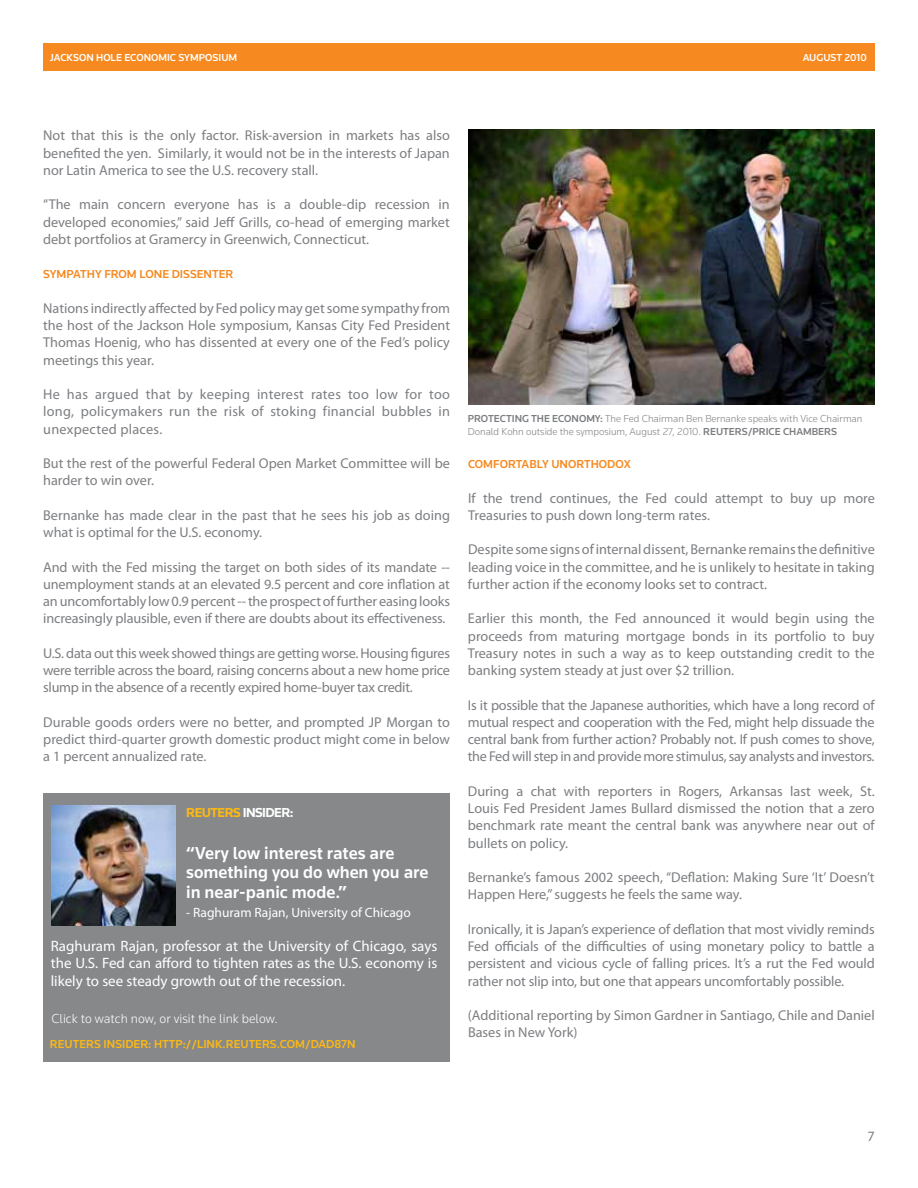
<style>
.page{position:relative;width:918px;height:1188px;background:#fff}
.page>*{position:absolute;margin:0;border:0;box-sizing:border-box;transform-origin:0 0}
.t1{font:500 18px/19.5px "Knowledge";color:#fff}
.t2{font:15px/17.2px "Myriad Pro";color:#fff;text-align:justify}
.t3{font:14.25px/17.2px "Myriad Pro";color:#7c7e81;text-align:justify}
.t4{font:300 13.5px "Knowledge";color:#fff}
.t5{font:13.5px "Myriad Pro";color:#fff}
.t6{font:700 13.5px "Knowledge";letter-spacing:-.04em;color:#fff}
.t7{font:500 12px "Knowledge";color:#f6891f}
.t8{font:500 12px "Knowledge";color:#fdb913}
.t9{font:300 10.5px/13.5px "Knowledge";color:#7c7e81}
.t10{font:500 10.5px "Knowledge";color:#fff}
.t11{font:500 10.5px "Knowledge";color:#7c7e81}
.s1{color:#fdb913}
.s2{font-weight:500}
</style>
<div class="page">
<div style="left:43px;top:43px;width:832px;height:28px;background:#f6891f"></div>
<img style="left:468px;top:129px;width:407px;height:276px">
<div style="left:43px;top:793px;width:407px;height:269px;background:#86888a"></div>
<img style="left:51px;top:806px;width:124px;height:119px">
<p class="t10" style="left:50px;top:51px;width:189px">JACKSON HOLE ECONOMIC SYMPOSIUM</p>
<p class="t10" style="left:803px;top:51px;width:65px">AUGUST 2010</p>
<p class="t3" style="left:43px;top:127px;width:408px">Not that this is the only factor. Risk-aversion in markets has also benefited the yen. Similarly, it would not be in the interests of Japan nor Latin America to see the U.S. recovery stall.</p>
<p class="t3" style="left:43px;top:196px;width:408px">“The main concern everyone has is a double-dip recession in developed economies,” said Jeff Grills, co-head of emerging market debt portfolios at Gramercy in Greenwich, Connecticut.</p>
<p class="t7" style="left:43px;top:267px;width:9px">SYMPATHY</p>
<p class="t7" style="left:104px;top:267px;width:9px">FROM</p>
<p class="t7" style="left:139px;top:267px;width:9px">LONE</p>
<p class="t7" style="left:172px;top:267px;width:8px">DISSENTER</p>
<p class="t3" style="left:43px;top:299px;width:408px">Nationsindirectly affected by Fed policy may getsome sympathy from the host of the Jackson Hole symposium, Kansas City Fed President Thomas Hoenig, who has dissented at every one of the Fed’s policy meetings this year.</p>
<p class="t3" style="left:43px;top:385px;width:408px">He has argued that by keeping interest rates too low for too long, policymakers run the risk of stoking financial bubbles in unexpected places.</p>
<p class="t3" style="left:43px;top:454px;width:408px">But the rest of the powerful Federal Open Market Committee will be harder to win over.</p>
<p class="t3" style="left:43px;top:506px;width:408px">Bernanke has made clear in the past that he sees his job as doing what is optimal for the U.S. economy.</p>
<p class="t3" style="left:43px;top:558px;width:408px">And with the Fed missing the target on both sides of its mandate -- unemployment stands at an elevated 9.5 percent and core inflation at anuncomfortably low0.9percent--theprospectoffurther easinglooks increasingly plausible, even if there are doubts about its effectiveness.</p>
<p class="t3" style="left:43px;top:644px;width:408px">U.S. data out this week showed things are getting worse. Housing figures were terrible across the board, raising concerns about a new home price slump in the absence of a recently expired home-buyer tax credit.</p>
<p class="t3" style="left:43px;top:713px;width:408px">Durable goods orders were no better, and prompted JP Morgan to predict third-quarter growth domestic product might come in below a 1 percent annualized rate.</p>
<p class="t6" style="left:186px;top:804px;width:109px"><span class="s1">REUTERS</span> INSIDER:</p>
<p class="t1" style="left:186px;top:843px;width:244px">“VERY LOW INTEREST RATES ARE<br>SOMETHING YOU DO WHEN YOU ARE<br>IN NEAR-PANIC MODE.”</p>
<p class="t5" style="left:186px;top:904px;width:226px">- Raghuram Rajan, University of Chicago</p>
<p class="t2" style="left:51px;top:937px;width:388px">Raghuram Rajan, professor at the University of Chicago, says the U.S. Fed can afford to tighten rates as the U.S. economy is likely to see steady growth out of the recession.</p>
<p class="t4" style="left:51px;top:1010px;width:228px">Click to watch now, or visit the link below.</p>
<p class="t8" style="left:50px;top:1037px;width:305px">REUTERS INSIDER: HTTP://LINK.REUTERS.COM/DAD87N</p>
<p class="t11" style="left:468px;top:412px;width:7px">PROTECTING</p>
<p class="t11" style="left:531px;top:412px;width:8px">THE</p>
<p class="t11" style="left:552px;top:412px;width:8px">ECONOMY</p>
<p class="t9" style="left:468px;top:411px;width:396px;text-indent:132px"><span class="s2">:</span> The Fed Chairman Ben Bernanke speaks with Vice Chairman<br>Donald Kohn outside the symposium, August 27, 2010. <span class="s2">REUTERS</span></p>
<p class="t11" style="left:748px;top:425px;width:91px">/PRICE CHAMBERS</p>
<p class="t7" style="left:468px;top:457px;width:9px">COMFORTA</p>
<p class="t7" style="left:529px;top:457px;width:31px">BLY UNORTHODO</p>
<p class="t7" style="left:624px;top:457px;width:9px">X</p>
<p class="t3" style="left:468px;top:489px;width:408px">If the trend continues, the Fed could attempt to buy up more<br>Treasuries to push down long-term rates.</p>
<p class="t3" style="left:468px;top:541px;width:408px">Despite some signsofinternaldissent,Bernanke remainsthedefinitive leading voice in the committee, and he is unlikely to hesitate in taking further action if the economy looks set to contract.</p>
<p class="t3" style="left:468px;top:610px;width:408px">Earlier this month, the Fed announced it would begin using the proceeds from maturing mortgage bonds in its portfolio to buy Treasury notes in such a way as to keep outstanding credit to the banking system steady at just over $2 trillion.</p>
<p class="t3" style="left:468px;top:696px;width:408px">Is it possible that the Japanese authorities, which have a long record of mutual respect and cooperation with the Fed, might help dissuade the central bank from further action? Probably not. If push comes to shove, the Fed will step in and provide more stimulus, say analysts and investors.</p>
<p class="t3" style="left:468px;top:782px;width:408px">During a chat with reporters in Rogers, Arkansas last week, St.<br>Louis Fed President James Bullard dismissed the notion that a zero benchmark rate meant the central bank was anywhere near out of bullets on policy.</p>
<p class="t3" style="left:468px;top:869px;width:408px">Bernanke’s famous 2002 speech, “Deflation: Making Sure ‘It’ Doesn’t<br>Happen Here,”suggests he feels the same way.</p>
<p class="t3" style="left:468px;top:920px;width:408px">Ironically, it is Japan’s experience of deflation that most vividly reminds Fed officials of the difficulties of using monetary policy to battle a persistent and vicious cycle of falling prices. It’s a rut the Fed would rather not slip into, but one that appears uncomfortably possible.</p>
<p class="t3" style="left:468px;top:1007px;width:408px">(Additional reporting by Simon Gardner in Santiago, Chile and Daniel<br>Bases in New York)</p>
<p class="t3" style="left:867px;top:1127px;width:9px">7</p>
</div>
